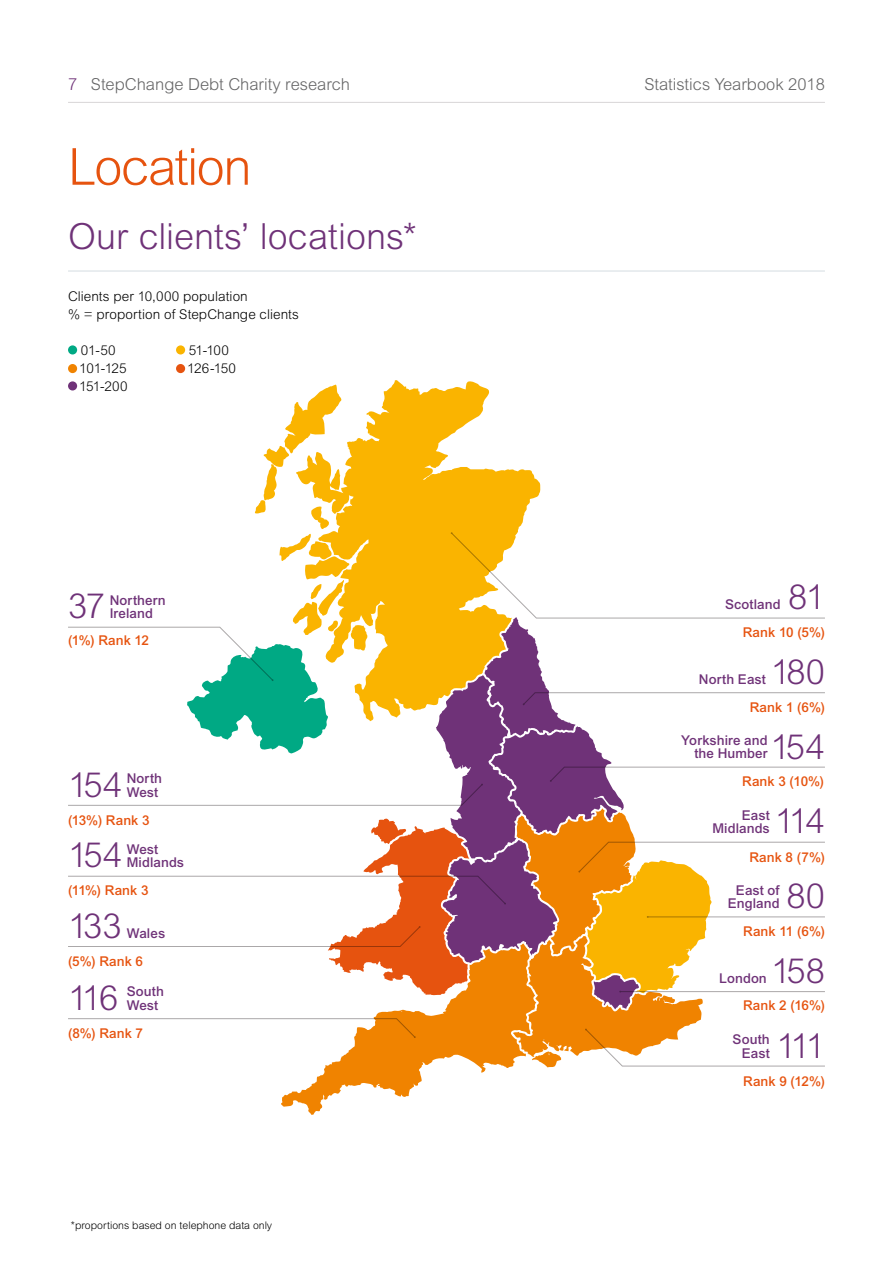
<style>
.page{position:relative;width:893px;height:1263px;background:#fff}
.page>*{position:absolute;margin:0;border:0;box-sizing:border-box;transform-origin:0 0}
.t1{font:300 51px "Arial";letter-spacing:-.035em;color:#e6530f}
.t2{font:300 36px "Arial";color:#6f3278}
.t3{font:300 34.5px/74.7px "Arial";letter-spacing:-.06em;color:#6f3278}
.t4{font:300 16.5px "Arial";color:#646465}
.t5{font:500 13.5px/13.5px "Arial";letter-spacing:.01em;color:#6f3278}
.t6{font:500 13.5px "Arial";letter-spacing:.01em;color:#e6530f}
.t7{font:300 13.5px/18px "Arial";letter-spacing:.005em;color:#000}
.t8{font:300 10.5px "Arial";color:#000}
.s1{color:#6f3278}
</style>
<div class="page">
<svg style="left:254px;top:380px;width:286px;height:152px;fill:#fab400"></svg>
<hr style="left:68px;top:102px;width:757px;height:1px;background:#dcdadb">
<hr style="left:68px;top:271px;width:757px;height:1px;background:#d4dce1">
<div style="left:68px;top:345px;width:9px;height:9px;background:#00a984;border-radius:50%"></div>
<div style="left:176px;top:345px;width:9px;height:9px;background:#fab400;border-radius:50%"></div>
<div style="left:68px;top:381px;width:9px;height:9px;background:#6f3278;border-radius:50%"></div>
<svg style="left:68px;top:532px;width:757px;height:583px"></svg>
<div style="left:176px;top:364px;width:9px;height:9px;background:#e6530f;border-radius:50%"></div>
<div style="left:68px;top:364px;width:9px;height:9px;background:#f08300;border-radius:50%"></div>
<p class="t4" style="left:68px;top:74px;width:284px"><span class="s1">7</span> StepChange Debt Charity research</p>
<p class="t4" style="left:644px;top:74px;width:182px">Statistics Yearbook 2018</p>
<h1 class="t1" style="left:68px;top:138px;width:185px">Location</h1>
<h2 class="t2" style="left:68px;top:216px;width:350px">Our clients’ locations*</h2>
<p class="t7" style="left:68px;top:288px;width:232px">Clients per 10,000 population<br>% = proportion of StepChange clients</p>
<p class="t7" style="left:81px;top:341px;width:36px">01-50</p>
<p class="t7" style="left:189px;top:341px;width:42px">51-100</p>
<p class="t7" style="left:79px;top:359px;width:49px">101-125</p>
<p class="t7" style="left:187px;top:359px;width:50px">126-150</p>
<p class="t7" style="left:79px;top:377px;width:50px">151-200</p>
<h3 class="t3" style="left:68px;top:569px;width:39px">37</h3>
<p class="t5" style="left:110px;top:593px;width:58px">Northern<br>Ireland</p>
<p class="t6" style="left:68px;top:633px;width:82px">(1%) Rank 12</p>
<h3 class="t3" style="left:68px;top:747px;width:56px">154</h3>
<p class="t5" style="left:127px;top:772px;width:37px">North<br>West</p>
<p class="t6" style="left:68px;top:812px;width:83px">(13%) Rank 3</p>
<h3 class="t3" style="left:68px;top:818px;width:56px">154</h3>
<p class="t5" style="left:127px;top:842px;width:59px">West<br>Midlands</p>
<p class="t6" style="left:68px;top:882px;width:82px">(11%) Rank 3</p>
<h3 class="t3" style="left:68px;top:890px;width:55px;line-height:71.8px">133<br>116</h3>
<p class="t5" style="left:127px;top:926px;width:40px">Wales</p>
<p class="t6" style="left:68px;top:953px;width:77px">(5%) Rank 6</p>
<p class="t5" style="left:127px;top:985px;width:39px">South<br>West</p>
<p class="t6" style="left:68px;top:1025px;width:77px">(8%) Rank 7</p>
<p class="t8" style="left:71px;top:1219px;width:203px">*proportions based on telephone data only</p>
<h3 class="t3" style="left:788px;top:560px;width:38px">81</h3>
<p class="t6" style="left:743px;top:624px;width:84px">Rank 10 (5%)</p>
<p class="t5" style="left:725px;top:598px;width:57px">Scotland</p>
<h3 class="t3" style="left:771px;top:634px;width:56px">180<br>154</h3>
<p class="t5" style="left:699px;top:672px;width:69px">North East</p>
<p class="t6" style="left:750px;top:699px;width:77px">Rank 1 (6%)</p>
<p class="t5" style="left:681px;top:733px;width:88px;text-align:right">Yorkshire and the Humber</p>
<p class="t6" style="left:742px;top:774px;width:83px">Rank 3 (10%)</p>
<p class="t5" style="left:712px;top:808px;width:59px;text-align:right">East<br>Midlands</p>
<h3 class="t3" style="left:775px;top:784px;width:52px">114</h3>
<p class="t6" style="left:749px;top:849px;width:77px">Rank 8 (7%)</p>
<h3 class="t3" style="left:786px;top:858px;width:40px">80</h3>
<p class="t5" style="left:728px;top:883px;width:53px;text-align:center">East of<br>England</p>
<p class="t6" style="left:743px;top:923px;width:83px">Rank 11 (6%)</p>
<p class="t5" style="left:719px;top:971px;width:49px">London</p>
<h3 class="t3" style="left:771px;top:933px;width:55px">158</h3>
<p class="t6" style="left:743px;top:998px;width:83px">Rank 2 (16%)</p>
<h3 class="t3" style="left:777px;top:1008px;width:50px">111</h3>
<p class="t6" style="left:743px;top:1073px;width:83px">Rank 9 (12%)</p>
<p class="t5" style="left:733px;top:1033px;width:39px;text-align:right">South<br>East</p>
</div>
